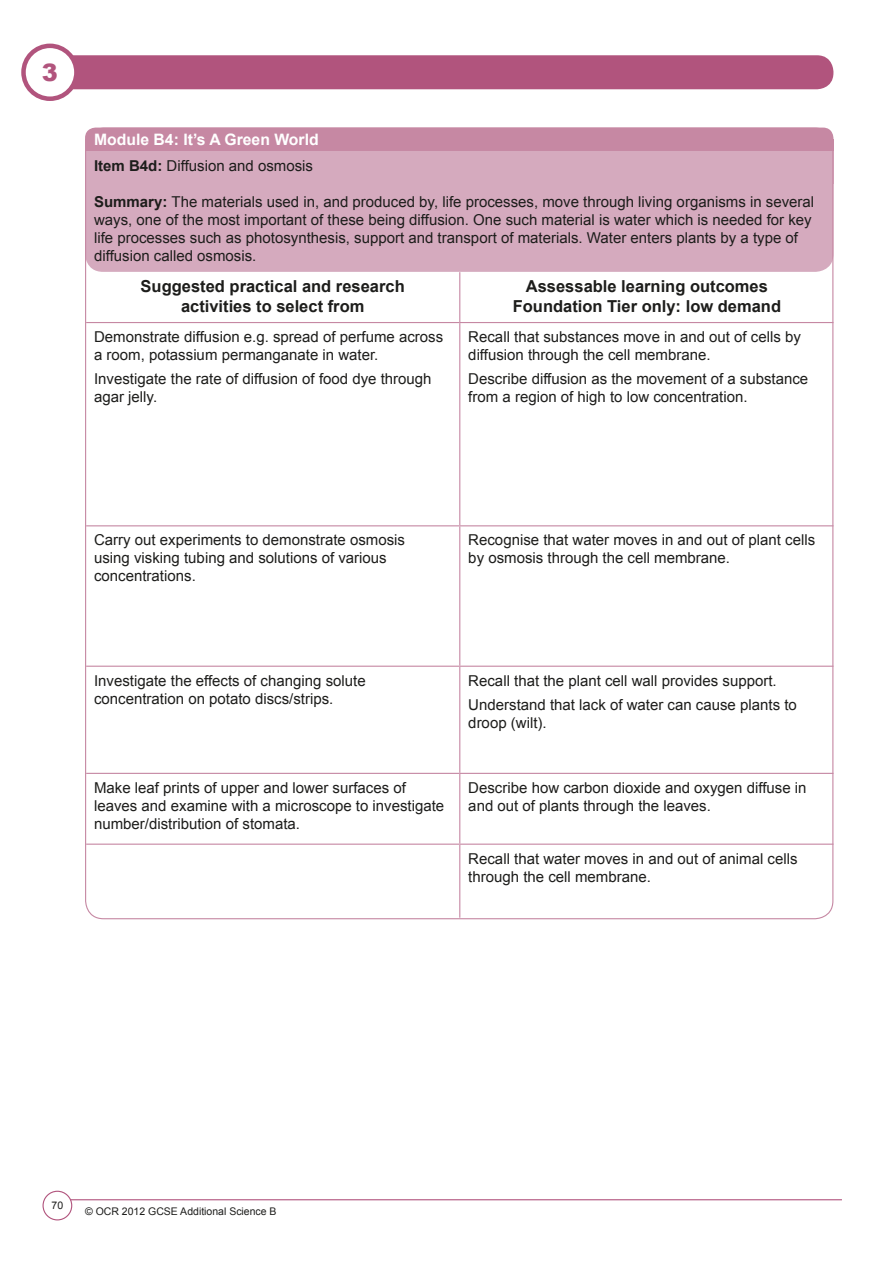
<style>
.page{position:relative;width:893px;height:1263px;background:#fff}
.page>*{position:absolute;margin:0;border:0;box-sizing:border-box;transform-origin:0 0}
.t1{font:900 24px "Arial";color:#b1547d}
.t2{font:700 16.5px/19.8px "Arial";color:#1d1d1b;text-align:center}
.t3{font:700 15.75px "Arial";color:#fff}
.t4{font:15px/18px "Arial";color:#1d1d1b}
.t5{font:10.5px "Arial";color:#1d1d1b}
.s1{font-weight:700}
</style>
<div class="page">
<div style="left:51px;top:55px;width:782px;height:34px;background:#b1547d;border-radius:16px"></div>
<div style="left:24px;top:46px;width:52px;height:53px;background:#fff;border-radius:50%"></div>
<div style="left:21px;top:44px;width:58px;height:57px;border:4px solid #b1547d;border-radius:50%"></div>
<hr style="left:64px;top:1199px;width:778px;height:1px;background:#b1547d">
<div style="left:43px;top:1191px;width:29px;height:29px;background:#fff;border-radius:50%"></div>
<div style="left:43px;top:1191px;width:29px;height:29px;border:1px solid #b1547d;border-radius:50%"></div>
<div style="left:85px;top:128px;width:748px;height:23px;background:#c688a3;border-radius:10px"></div>
<div style="left:85px;top:139px;width:748px;height:12px;background:#c688a3"></div>
<div style="left:85px;top:151px;width:748px;height:121px;background:#d5aabe;border-radius:18px"></div>
<div style="left:85px;top:151px;width:748px;height:32px;background:#d5aabe"></div>
<hr style="left:459px;top:272px;width:1px;height:50px;background:#c688a3">
<hr style="left:86px;top:322px;width:374px;height:1px;background:#c688a3">
<hr style="left:459px;top:323px;width:1px;height:202px;background:#c688a3">
<hr style="left:460px;top:322px;width:373px;height:1px;background:#c688a3">
<hr style="left:86px;top:525px;width:374px;height:1px;background:#c688a3">
<hr style="left:459px;top:526px;width:1px;height:140px;background:#c688a3">
<hr style="left:460px;top:525px;width:373px;height:1px;background:#c688a3">
<hr style="left:86px;top:666px;width:374px;height:1px;background:#c688a3">
<hr style="left:459px;top:667px;width:1px;height:106px;background:#c688a3">
<hr style="left:460px;top:666px;width:373px;height:1px;background:#c688a3">
<hr style="left:86px;top:773px;width:374px;height:1px;background:#c688a3">
<hr style="left:459px;top:774px;width:1px;height:69px;background:#c688a3">
<hr style="left:460px;top:773px;width:373px;height:1px;background:#c688a3">
<hr style="left:86px;top:843px;width:374px;height:2px;background:#c688a3">
<hr style="left:459px;top:845px;width:1px;height:73px;background:#c688a3">
<hr style="left:460px;top:843px;width:373px;height:2px;background:#c688a3">
<h1 class="t1" style="left:42px;top:55px;width:18px">3</h1>
<p class="t3" style="left:94px;top:129px;width:226px">Module B4: It’s A Green World</p>
<p class="t4" style="left:94px;top:157px;width:220px"><span class="s1">Item B4d:</span> Diffusion and osmosis</p>
<p class="t4" style="left:94px;top:193px;width:722px"><span class="s1">Summary:</span> The materials used in, and produced by, life processes, move through living organisms in several ways, one of the most important of these being diffusion. One such material is water which is needed for key life processes such as photosynthesis, support and transport of materials. Water enters plants by a type of diffusion called osmosis.</p>
<p class="t2" style="left:141px;top:277px;width:266px">Suggested practical and research activities to select from</p>
<p class="t2" style="left:513px;top:277px;width:270px">Assessable learning outcomes<br>Foundation Tier only: low demand</p>
<p class="t4" style="left:94px;top:328px;width:351px">Demonstrate diffusion e.g. spread of perfume across a room, potassium permanganate in water.</p>
<p class="t4" style="left:94px;top:370px;width:339px">Investigate the rate of diffusion of food dye through agar jelly.</p>
<p class="t4" style="left:468px;top:328px;width:334px">Recall that substances move in and out of cells by diffusion through the cell membrane.</p>
<p class="t4" style="left:468px;top:370px;width:341px">Describe diffusion as the movement of a substance from a region of high to low concentration.</p>
<p class="t4" style="left:94px;top:531px;width:312px">Carry out experiments to demonstrate osmosis using visking tubing and solutions of various concentrations.</p>
<p class="t4" style="left:468px;top:531px;width:348px">Recognise that water moves in and out of plant cells by osmosis through the cell membrane.</p>
<p class="t4" style="left:94px;top:671px;width:273px">Investigate the effects of changing solute concentration on potato discs/strips.</p>
<p class="t4" style="left:468px;top:668px;width:330px;line-height:24px">Recall that the plant cell wall provides support.<br>Understand that lack of water can cause plants to</p>
<p class="t4" style="left:468px;top:713px;width:80px">droop (wilt).</p>
<p class="t4" style="left:94px;top:779px;width:352px">Make leaf prints of upper and lower surfaces of leaves and examine with a microscope to investigate number/distribution of stomata.</p>
<p class="t4" style="left:468px;top:779px;width:340px">Describe how carbon dioxide and oxygen diffuse in and out of plants through the leaves.</p>
<p class="t4" style="left:468px;top:849px;width:331px">Recall that water moves in and out of animal cells through the cell membrane.</p>
<p class="t5" style="left:52px;top:1199px;width:13px">70</p>
<p class="t5" style="left:85px;top:1205px;width:193px">© OCR 2012 GCSE Additional Science B</p>
</div>
